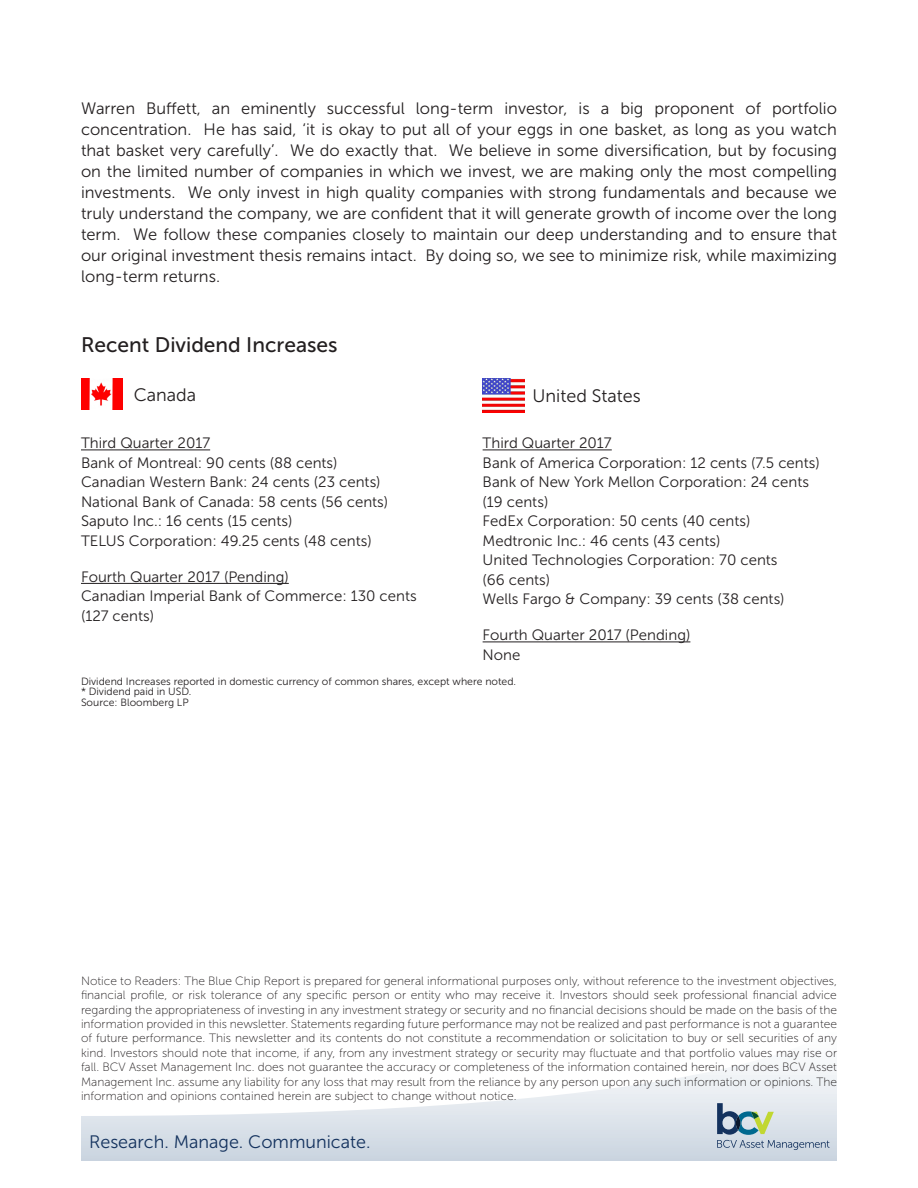
<style>
.page{position:relative;width:918px;height:1188px;background:#fff}
.page>*{position:absolute;margin:0;border:0;box-sizing:border-box;transform-origin:0 0}
.t1{font:21px "Museo Sans 500";color:#231f20}
.t2{font:18px "Museo Sans 300";color:#14325e}
.Paragraph_Style5{font:18px "Museo Sans 300";color:#231f20}
.Paragraph_Style5-2{font:16.5px/21px "Museo Sans 300";color:#231f20;text-align:justify}
.t3{font:15px/19.5px "Museo Sans 300";color:#231f20}
.Paragraph_Style22{font:12px/14.4px "Museo Sans 100";color:#231f20;text-align:justify}
.Paragraph_Style3{font:10.5px "Museo Sans 300";color:#231f20}
</style>
<div class="page">
<svg style="left:81px;top:1066px;width:756px;height:95px"></svg>
<svg style="left:717px;top:1103px;width:113px;height:47px;background:#b9c7ce"></svg>
<hr style="left:81px;top:450px;width:129px;height:1px;background:#231f20">
<hr style="left:81px;top:583px;width:208px;height:1px;background:#231f20">
<hr style="left:483px;top:450px;width:129px;height:1px;background:#231f20">
<hr style="left:483px;top:642px;width:207px;height:1px;background:#231f20">
<img style="left:81px;top:378px;width:41px;height:32px">
<img style="left:483px;top:378px;width:42px;height:35px">
<p class="Paragraph_Style5-2" style="left:81px;top:98px;width:758px">Warren Buffett, an eminently successful long-term investor, is a big proponent of portfolio concentration. He has said, ‘it is okay to put all of your eggs in one basket, as long as you watch that basket very carefully’. We do exactly that. We believe in some diversification, but by focusing on the limited number of companies in which we invest, we are making only the most compelling investments. We only invest in high quality companies with strong fundamentals and because we truly understand the company, we are confident that it will generate growth of income over the long term. We follow these companies closely to maintain our deep understanding and to ensure that our original investment thesis remains intact. By doing so, we see to minimize risk, while maximizing long-term returns.</p>
<p class="t1" style="left:81px;top:333px;width:258px">Recent Dividend Increases</p>
<p class="Paragraph_Style5" style="left:134px;top:385px;width:64px">Canada</p>
<p class="Paragraph_Style5" style="left:533px;top:386px;width:110px">United States</p>
<p class="t3" style="left:81px;top:434px;width:131px">Third Quarter 2017</p>
<p class="t3" style="left:81px;top:453px;width:258px">Bank of Montreal: 90 cents (88 cents)</p>
<p class="t3" style="left:81px;top:473px;width:301px">Canadian Western Bank: 24 cents (23 cents)</p>
<p class="t3" style="left:81px;top:492px;width:309px">National Bank of Canada: 58 cents (56 cents)</p>
<p class="t3" style="left:81px;top:512px;width:213px">Saputo Inc.: 16 cents (15 cents)</p>
<p class="t3" style="left:81px;top:531px;width:292px">TELUS Corporation: 49.25 cents (48 cents)</p>
<p class="t3" style="left:81px;top:567px;width:209px">Fourth Quarter 2017 (Pending)</p>
<p class="t3" style="left:81px;top:587px;width:337px">Canadian Imperial Bank of Commerce: 130 cents (127 cents)</p>
<p class="t3" style="left:483px;top:434px;width:131px">Third Quarter 2017</p>
<p class="t3" style="left:483px;top:453px;width:339px">Bank of America Corporation: 12 cents (7.5 cents)</p>
<p class="t3" style="left:483px;top:473px;width:328px">Bank of New York Mellon Corporation: 24 cents (19 cents)</p>
<p class="t3" style="left:483px;top:512px;width:269px">FedEx Corporation: 50 cents (40 cents)</p>
<p class="t3" style="left:483px;top:531px;width:239px">Medtronic Inc.: 46 cents (43 cents)</p>
<p class="t3" style="left:483px;top:551px;width:297px">United Technologies Corporation: 70 cents (66 cents)</p>
<p class="t3" style="left:483px;top:590px;width:304px">Wells Fargo &amp; Company: 39 cents (38 cents)</p>
<p class="t3" style="left:483px;top:626px;width:209px">Fourth Quarter 2017 (Pending)</p>
<p class="t3" style="left:483px;top:645px;width:39px">None</p>
<p class="Paragraph_Style3" style="left:81px;top:675px;width:437px">Dividend Increases reported in domestic currency of common shares, except where noted.</p>
<p class="Paragraph_Style3" style="left:81px;top:686px;width:112px">* Dividend paid in USD.</p>
<p class="Paragraph_Style3" style="left:81px;top:696px;width:109px">Source: Bloomberg LP</p>
<p class="Paragraph_Style22" style="left:81px;top:974px;width:758px">Notice to Readers: The Blue Chip Report is prepared for general informational purposes only, without reference to the investment objectives, financial profile, or risk tolerance of any specific person or entity who may receive it. Investors should seek professional financial advice regarding the appropriateness of investing in any investment strategy or security and no financial decisions should be made on the basis of the information provided in this newsletter. Statements regarding future performance may not be realized and past performance is not a guarantee of future performance. This newsletter and its contents do not constitute a recommendation or solicitation to buy or sell securities of any kind. Investors should note that income, if any, from any investment strategy or security may fluctuate and that portfolio values may rise or fall. BCV Asset Management Inc. does not guarantee the accuracy or completeness of the information contained herein, nor does BCV Asset Management Inc. assume any liability for any loss that may result from the reliance by any person upon any such information or opinions. The information and opinions contained herein are subject to change without notice.</p>
<h2 class="t2" style="left:89px;top:1132px;width:283px">Research. Manage. Communicate.</h2>
</div>
